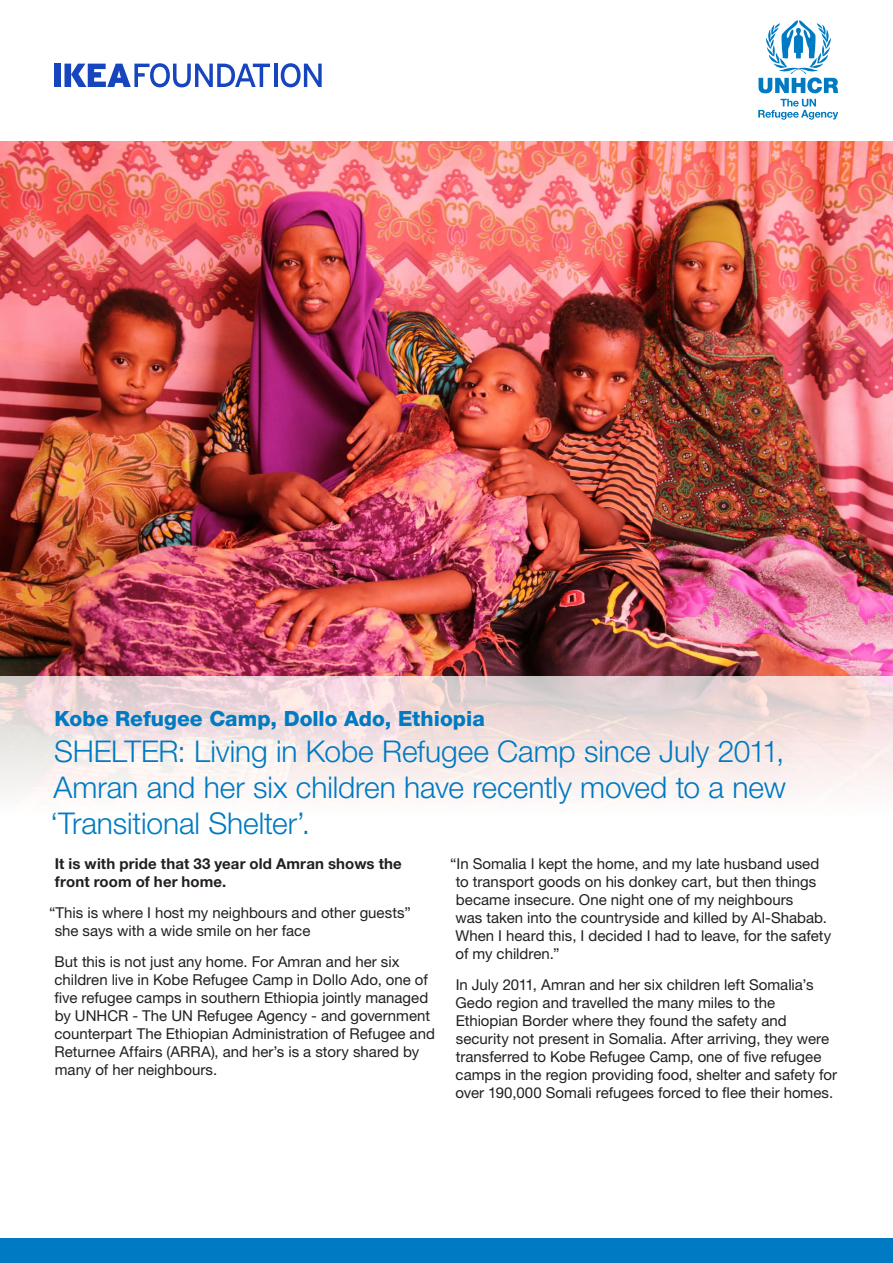
<style>
.page{position:relative;width:893px;height:1263px;background:#fff}
.page>*{position:absolute;margin:0;border:0;box-sizing:border-box;transform-origin:0 0}
.t1{font:300 30px/36px "Helvetica Neue LT Pro";letter-spacing:-.005em;color:#007ac2;text-align:justify}
.t2{font:800 21px "Helvetica Neue LT Pro";color:#007ac2}
.Body_Copy{font:15px/18px "Helvetica Neue LT Pro";color:#231f20}
.Body_Copy-2{font:700 15px/18px "Helvetica Neue LT Pro";letter-spacing:.01em;color:#231f20}
</style>
<div class="page">
<img style="left:0;top:141px;width:893px;height:535px">
<svg style="left:0;top:676px;width:893px;height:118px"></svg>
<div style="left:0;top:1239px;width:893px;height:24px;background:#007ac2"></div>
<svg style="left:758px;top:99px;width:80px;height:21px"></svg>
<svg style="left:758px;top:20px;width:80px;height:73px"></svg>
<hr style="left:274px;top:64px;width:3px;height:23px;background:#1745bd">
<svg style="left:281px;top:63px;width:41px;height:24px"></svg>
<div style="left:54px;top:64px;width:7px;height:23px;background:#1745bd"></div>
<svg style="left:64px;top:63px;width:206px;height:24px"></svg>
<h1 class="t2" style="left:55px;top:706px;width:432px">Kobe Refugee Camp, Dollo Ado, Ethiopia</h1>
<h1 class="t1" style="left:50px;top:733px;width:737px">SHELTER: Living in Kobe Refugee Camp since July 2011, Amran and her six children have recently moved to a new ‘Transitional Shelter’.</h1>
<p class="Body_Copy-2" style="left:55px;top:854px;width:349px">It is with pride that 33 year old Amran shows the front room of her home.</p>
<p class="Body_Copy" style="left:55px;top:903px;width:357px;text-indent:-6px">“This is where I host my neighbours and other guests” she says with a wide smile on her face</p>
<p class="Body_Copy" style="left:54px;top:952px;width:382px">But this is not just any home. For Amran and her six children live in Kobe Refugee Camp in Dollo Ado, one of five refugee camps in southern Ethiopia jointly managed by UNHCR - The UN Refugee Agency - and government counterpart The Ethiopian Administration of Refugee and Returnee Affairs (ARRA), and her’s is a story shared by many of her neighbours.</p>
<p class="Body_Copy" style="left:455px;top:854px;width:377px;text-indent:-5px">“In Somalia I kept the home, and my late husband used to transport goods on his donkey cart, but then things became insecure. One night one of my neighbours<br>was taken into the countryside and killed by Al-Shabab.<br>When I heard this, I decided I had to leave, for the safety of my children.”</p>
<p class="Body_Copy" style="left:455px;top:975px;width:383px">In July 2011, Amran and her six children left Somalia’s Gedo region and travelled the many miles to the Ethiopian Border where they found the safety and security not present in Somalia. After arriving, they were transferred to Kobe Refugee Camp, one of five refugee camps in the region providing food, shelter and safety for over 190,000 Somali refugees forced to flee their homes.</p>
</div>
